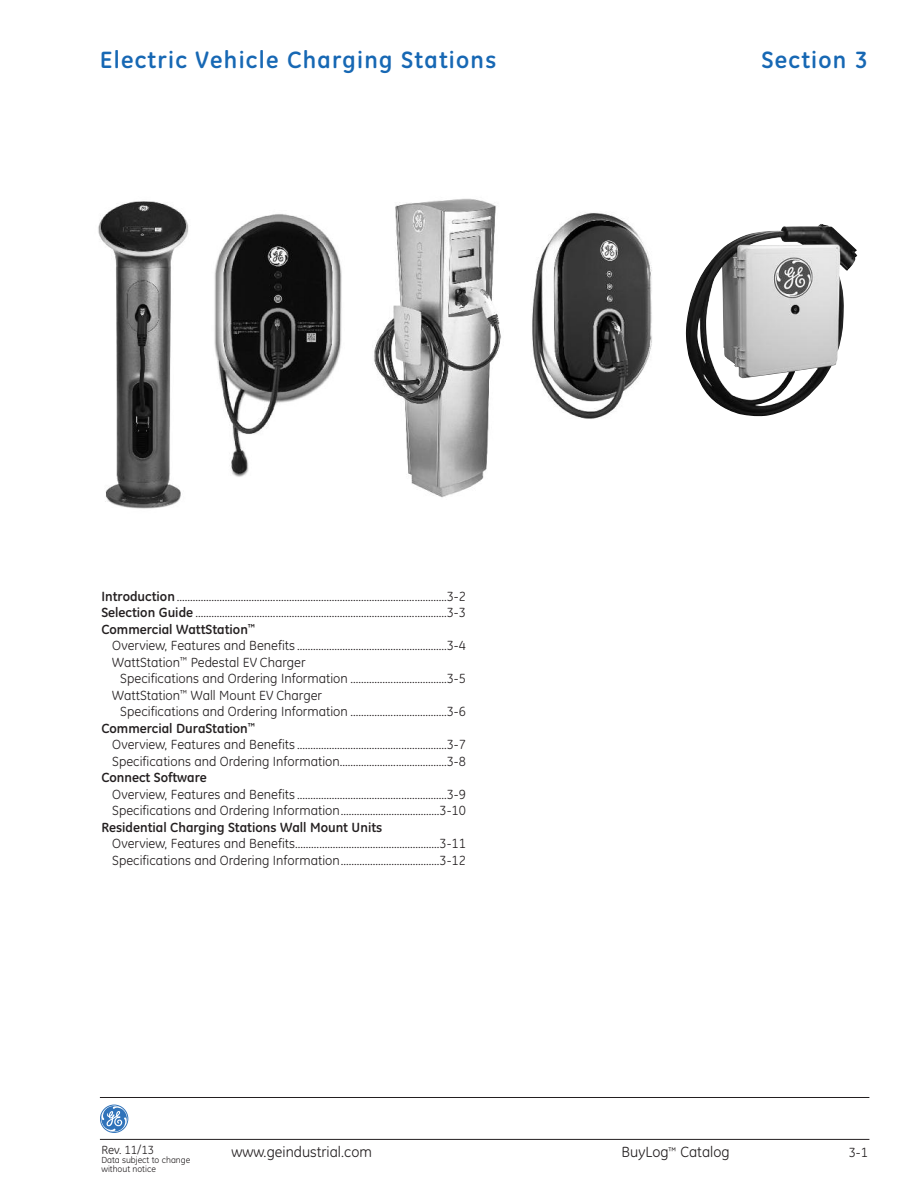
<style>
.page{position:relative;width:918px;height:1188px;background:#fff}
.page>*{position:absolute;margin:0;border:0;box-sizing:border-box;transform-origin:0 0}
.t1{font:700 24px "GE Inspira";letter-spacing:.055em;color:#1768b4}
.t2{font:15px "GE Inspira";color:#231f20}
.t3{font:13.5px/16.5px "GE Inspira";color:#231f20}
.t4{font:700 13.5px "GE Inspira";color:#231f20}
.t5{font:12px "GE Inspira";color:#231f20}
.t6{font:9px/9px "GE Inspira";color:#231f20}
.s1{font-weight:700}
</style>
<div class="page">
<div style="left:100px;top:1105px;width:28px;height:28px;border:1px solid #3073ba;border-radius:50%"></div>
<svg style="left:101px;top:1106px;width:26px;height:26px"></svg>
<hr style="left:100px;top:1139px;width:769px;height:1px;background:#231f20">
<hr style="left:100px;top:1097px;width:769px;height:1px;background:#231f20">
<img style="left:532px;top:212px;width:120px;height:207px">
<img style="left:374px;top:198px;width:127px;height:300px">
<img style="left:98px;top:201px;width:91px;height:308px">
<img style="left:214px;top:214px;width:128px;height:263px">
<img style="left:686px;top:224px;width:171px;height:192px">
<h1 class="t1" style="left:100px;top:52px;width:398px">Electric Vehicle Charging Stations</h1>
<p class="t3" style="left:101px;top:589px;width:366px;text-align:justify"><span class="s1">Introduction</span>.....................................................................................................3-2<br><span class="s1">Selection Guide</span> ..............................................................................................3-3<br><span class="s1">Commercial WattStation</span><sup>™</sup></p>
<p class="t3" style="left:112px;top:639px;width:355px">Overview, Features and Benefits ........................................................3-4<br>WattStation<sup>™</sup> Pedestal EV Charger</p>
<p class="t3" style="left:120px;top:672px;width:347px">Specifications and Ordering Information ....................................3-5</p>
<p class="t3" style="left:112px;top:688px;width:211px">WattStation<sup>™</sup> Wall Mount EV Charger</p>
<p class="t3" style="left:120px;top:705px;width:347px">Specifications and Ordering Information ....................................3-6</p>
<p class="t4" style="left:101px;top:723px;width:155px">Commercial DuraStation<sup>™</sup></p>
<p class="t3" style="left:112px;top:738px;width:355px">Overview, Features and Benefits ........................................................3-7</p>
<p class="t3" style="left:112px;top:754px;width:355px">Specifications and Ordering Information........................................3-8</p>
<p class="t4" style="left:101px;top:773px;width:107px">Connect Software</p>
<p class="t3" style="left:112px;top:787px;width:355px">Overview, Features and Benefits ........................................................3-9<br>Specifications and Ordering Information.....................................3-10</p>
<p class="t4" style="left:101px;top:822px;width:283px">Residential Charging Stations Wall Mount Units</p>
<p class="t3" style="left:112px;top:837px;width:355px">Overview, Features and Benefits......................................................3-11<br>Specifications and Ordering Information.....................................3-12</p>
<h1 class="t1" style="left:761px;top:52px;width:108px">Section 3</h1>
<p class="t5" style="left:101px;top:1145px;width:54px">Rev. 11/13</p>
<p class="t6" style="left:101px;top:1156px;width:90px">Data subject to change without notice</p>
<p class="t2" style="left:231px;top:1147px;width:142px">www.geindustrial.com</p>
<p class="t2" style="left:622px;top:1147px;width:109px">BuyLog<sup>™</sup> Catalog</p>
<p class="t3" style="left:849px;top:1146px;width:21px">3-1</p>
</div>
